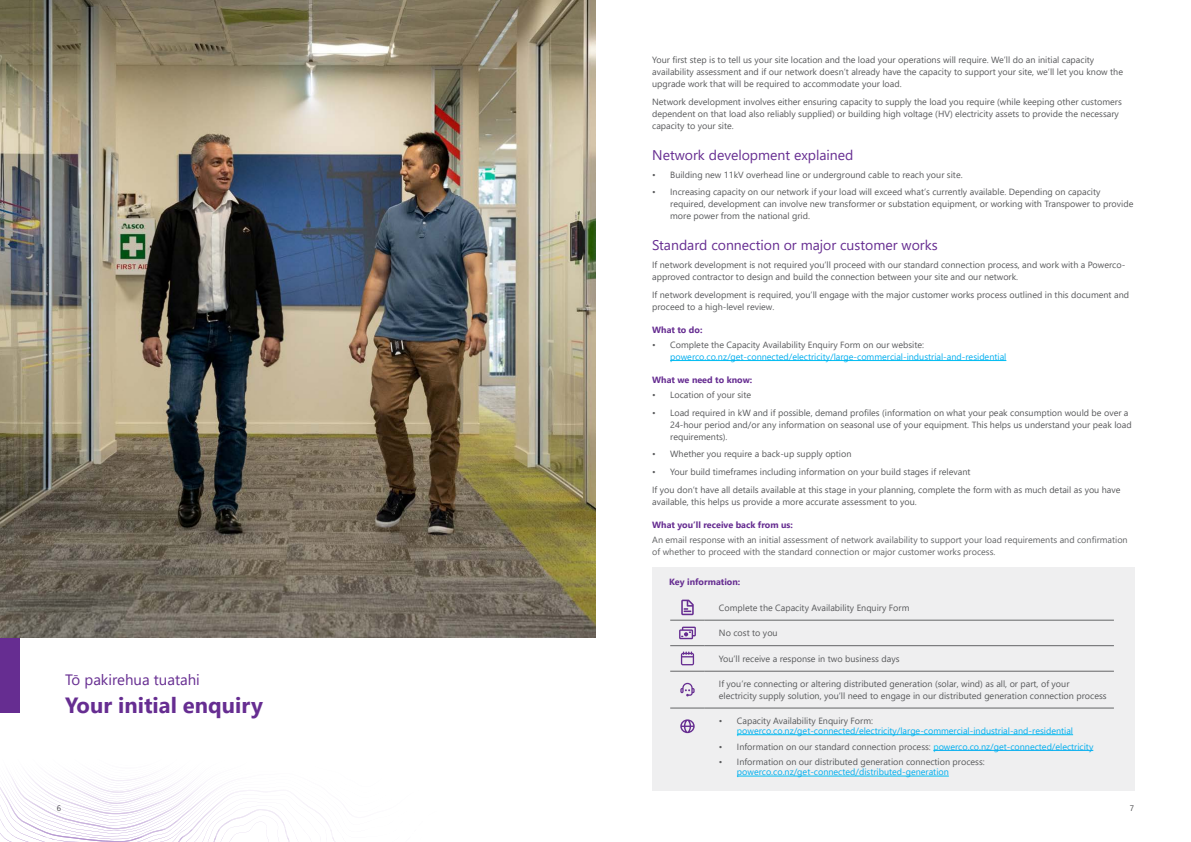
<style>
.page{position:relative;width:1191px;height:842px;background:#fff}
.page>*{position:absolute;margin:0;border:0;box-sizing:border-box;transform-origin:0 0}
.t1{font:700 22px "Segoe UI";color:#662d91}
.t2{font:15px "Segoe UI";color:#662d91}
.t3{font:14px "Segoe UI";color:#662d91}
.t4{font:9px/12px "Segoe UI";color:#58595b}
.t5{font:9px/10px "Segoe UI";color:#00aeef}
.t6{font:9px/12px "Segoe UI";color:#636466}
.t7{font:700 9px "Segoe UI";color:#662d91}
.t8{font:8px "Segoe UI";color:#4d4d4f}
.s1{color:#58595b}
.s2{color:#00bdf2}
.s3{color:#636466}
.s4{color:#00aeef}
</style>
<div class="page">
<div style="left:0;top:637px;width:20px;height:76px;background:#662d91"></div>
<svg style="left:0;top:774px;width:335px;height:68px"></svg>
<div style="left:652px;top:567px;width:482px;height:223px;background:#efeff0"></div>
<hr style="left:670px;top:620px;width:34px;height:1px;background:#636466">
<hr style="left:704px;top:620px;width:410px;height:1px;background:#636466">
<hr style="left:670px;top:645px;width:34px;height:1px;background:#636466">
<hr style="left:704px;top:645px;width:410px;height:1px;background:#636466">
<hr style="left:670px;top:671px;width:34px;height:1px;background:#636466">
<hr style="left:704px;top:671px;width:410px;height:1px;background:#636466">
<hr style="left:670px;top:708px;width:34px;height:1px;background:#636466">
<hr style="left:704px;top:708px;width:410px;height:1px;background:#636466">
<svg style="left:681px;top:600px;width:12px;height:15px"></svg>
<svg style="left:679px;top:627px;width:17px;height:12px"></svg>
<svg style="left:681px;top:651px;width:13px;height:14px"></svg>
<svg style="left:680px;top:683px;width:14px;height:13px"></svg>
<svg style="left:680px;top:719px;width:14px;height:14px"></svg>
<hr style="left:737px;top:734px;width:336px;height:1px;background:#00bdf2">
<hr style="left:933px;top:750px;width:160px;height:1px;background:#00aeef">
<hr style="left:737px;top:776px;width:212px;height:1px;background:#00bdf2">
<hr style="left:670px;top:360px;width:336px;height:1px;background:#00bdf2">
<img style="left:0;top:0;width:595px;height:637px">
<h2 class="t2" style="left:65px;top:665px;width:136px">Tō pakirehua tuatahi</h2>
<h1 class="t1" style="left:65px;top:684px;width:199px">Your initial enquiry</h1>
<p class="t4" style="left:652px;top:53px;width:472px">Your first step is to tell us your site location and the load your operations will require. We’ll do an initial capacity availability assessment and if our network doesn’t already have the capacity to support your site, we’ll let you know the upgrade work that will be required to accommodate your load.</p>
<p class="t4" style="left:652px;top:95px;width:471px">Network development involves either ensuring capacity to supply the load you require (while keeping other customers dependent on that load also reliably supplied) or building high voltage (HV) electricity assets to provide the necessary capacity to your site.</p>
<h3 class="t3" style="left:652px;top:142px;width:203px">Network development explained</h3>
<p class="t4" style="left:652px;top:168px;width:312px">• Building new 11kV overhead line or underground cable to reach your site.</p>
<p class="t4" style="left:670px;top:185px;width:464px;text-indent:-18px">• Increasing capacity on our network if your load will exceed what’s currently available. Depending on capacity required, development can involve new transformer or substation equipment, or working with Transpower to provide more power from the national grid.</p>
<h3 class="t3" style="left:652px;top:232px;width:287px">Standard connection or major customer works</h3>
<p class="t4" style="left:652px;top:258px;width:474px">If network development is not required you’ll proceed with our standard connection process, and work with a Powerco&shy;approved contractor to design and build the connection between your site and our network.</p>
<p class="t4" style="left:652px;top:288px;width:478px">If network development is required, you’ll engage with the major customer works process outlined in this document and proceed to a high-level review.</p>
<p class="t7" style="left:652px;top:321px;width:52px">What to do:</p>
<p class="t4" style="left:652px;top:338px;width:273px">• Complete the Capacity Availability Enquiry Form on our website:</p>
<p class="t5" style="left:670px;top:351px;width:338px">powerco.co.nz/get-connected/electricity/large-commercial-industrial-and-residential</p>
<p class="t7" style="left:652px;top:371px;width:102px">What we need to know:</p>
<p class="t4" style="left:652px;top:388px;width:100px">• Location of your site</p>
<p class="t4" style="left:670px;top:406px;width:463px;text-indent:-18px">• Load required in kW and if possible, demand profiles (information on what your peak consumption would be over a<br>24-hour period and/or any information on seasonal use of your equipment. This helps us understand your peak load requirements).</p>
<p class="t4" style="left:652px;top:447px;width:201px">• Whether you require a back-up supply option</p>
<p class="t4" style="left:652px;top:462px;width:470px;line-height:17.7px">• Your build timeframes including information on your build stages if relevant<br>If you don’t have all details available at this stage in your planning, complete the form with as much detail as you have</p>
<p class="t4" style="left:652px;top:495px;width:266px">available, this helps us provide a more accurate assessment to you.</p>
<p class="t7" style="left:652px;top:516px;width:142px">What you’ll receive back from us:</p>
<p class="t6" style="left:652px;top:533px;width:477px">An email response with an initial assessment of network availability to support your load requirements and confirmation of whether to proceed with the standard connection or major customer works process.</p>
<p class="t7" style="left:669px;top:573px;width:73px">Key information:</p>
<p class="t4" style="left:719px;top:601px;width:192px">Complete the Capacity Availability Enquiry Form</p>
<p class="t4" style="left:719px;top:626px;width:60px">No cost to you</p>
<p class="t4" style="left:719px;top:652px;width:182px">You’ll receive a response in two business days</p>
<p class="t4" style="left:719px;top:677px;width:389px">If you’re connecting or altering distributed generation (solar, wind) as all, or part, of your electricity supply solution, you’ll need to engage in our distributed generation connection process</p>
<p class="t5" style="left:737px;top:715px;width:338px;text-indent:-18px"><span class="s1">• Capacity Availability Enquiry Form: </span><span class="s2">p</span>owerco.co.nz/get-connected/electricity/large-commercial-industrial-and-residential</p>
<p class="t4" style="left:719px;top:740px;width:376px">• Information on our standard connection process<span class="s3">:</span> <span class="s2">p</span><span class="s4">owerco.co.nz/get-connected/electricity</span></p>
<p class="t4" style="left:719px;top:755px;width:267px">• Information on our distributed generation connection process:</p>
<p class="t5" style="left:737px;top:766px;width:213px">powerco.co.nz/get-connected/distributed-generation</p>
<p class="t8" style="left:57px;top:801px;width:6px">6</p>
<p class="t8" style="left:1130px;top:801px;width:6px">7</p>
</div>
